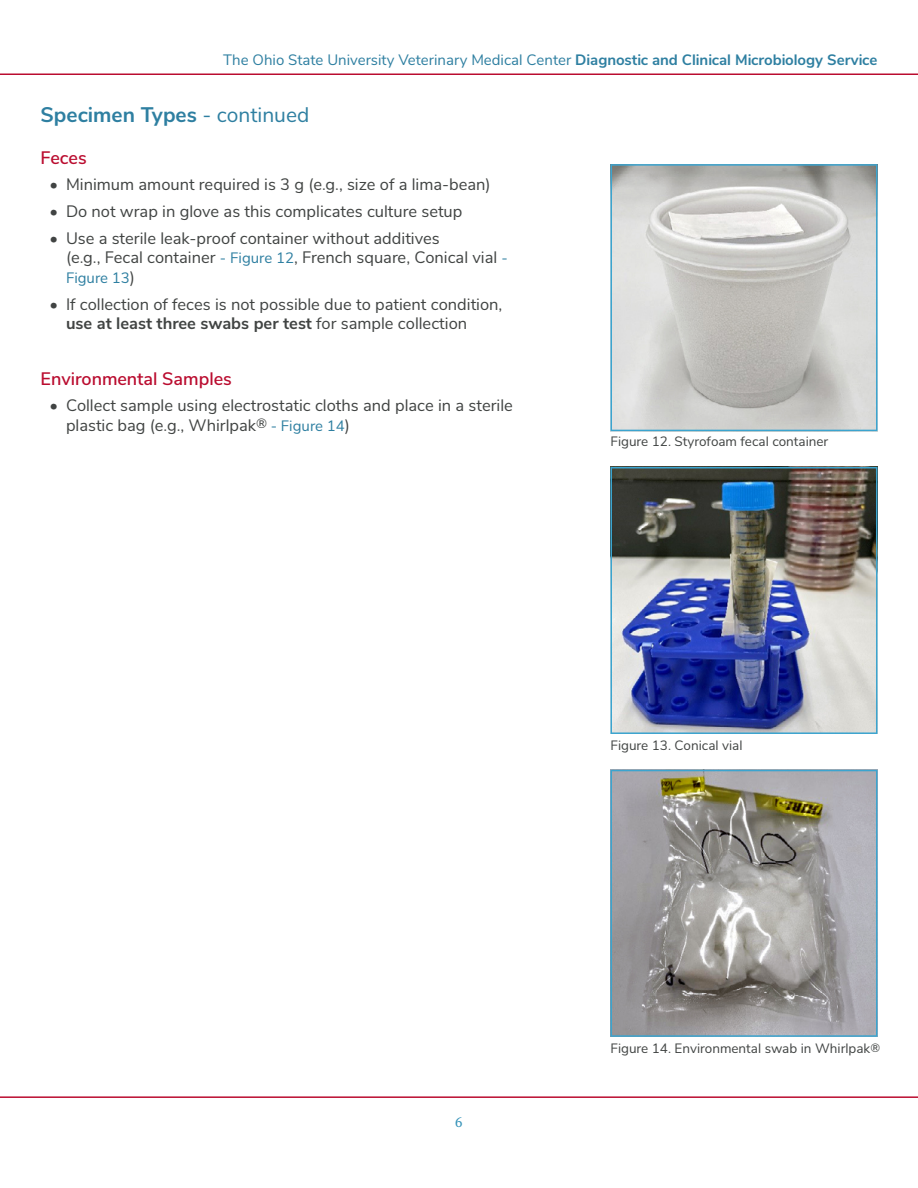
<style>
.page{position:relative;width:918px;height:1188px;background:#fff}
.page>*{position:absolute;margin:0;border:0;box-sizing:border-box;transform-origin:0 0}
.t1{font:700 21px "Buckeye Sans";color:#2e7fa1}
.t2{font:600 18px "Buckeye Sans";color:#ba0c2f}
.t3{font:16.5px/19.8px "Buckeye Sans";color:#414443}
.t4{font:15px "Buckeye Sans";color:#2e7fa1}
.t5{font:15px "Buckeye Serif";color:#3492b8}
.t6{font:13.5px "Buckeye Sans";color:#414443}
.s1{font-weight:700}
.s2{font-weight:400}
.s3{font-size:15px;color:#2e7fa1}
.s4{font-size:16.5px;color:#414443}
.s5{font-size:12px}
</style>
<div class="page">
<img style="left:613px;top:470px;width:262px;height:261px">
<div style="left:610px;top:467px;width:268px;height:267px;border:2px solid #3ba4cf"></div>
<img style="left:613px;top:167px;width:262px;height:261px">
<div style="left:610px;top:164px;width:268px;height:267px;border:2px solid #3ba4cf"></div>
<img style="left:613px;top:773px;width:262px;height:261px">
<div style="left:610px;top:770px;width:268px;height:267px;border:2px solid #3ba4cf"></div>
<hr style="left:0;top:1096px;width:918px;height:2px;background:#ba0c2f">
<hr style="left:0;top:74px;width:918px;height:1px;background:#ba0c2f">
<p class="t4" style="left:223px;top:49px;width:656px">The Ohio State University Veterinary Medical Center <span class="s1">Diagnostic and Clinical Microbiology Service</span></p>
<p class="t1" style="left:40px;top:100px;width:270px">Specimen Types <span class="s2">- continued</span></p>
<p class="t2" style="left:40px;top:144px;width:48px">Feces</p>
<p class="t3" style="left:50px;top:174px;width:443px">• Minimum amount required is 3 g (e.g., size of a lima-bean)</p>
<p class="t3" style="left:50px;top:200px;width:415px">• Do not wrap in glove as this complicates culture setup</p>
<p class="t3" style="left:66px;top:227px;width:444px;text-indent:-16px">• Use a sterile leak-proof container without additives<br>(e.g., Fecal container <span class="s3">- Figure 12</span>, French square, Conical vial <span class="s3">-</span></p>
<p class="t4" style="left:66px;top:267px;width:71px">Figure 13<span class="s4">)</span></p>
<p class="t3" style="left:66px;top:293px;width:438px;text-indent:-16px">• If collection of feces is not possible due to patient condition, <span class="s1">use at least three swabs per test</span> for sample collection</p>
<p class="t2" style="left:40px;top:365px;width:193px">Environmental Samples</p>
<p class="t3" style="left:66px;top:395px;width:448px;text-indent:-16px">• Collect sample using electrostatic cloths and place in a sterile plastic bag (e.g., Whirlpak<sup>®</sup> <span class="s3">- Figure 14</span>)</p>
<p class="t6" style="left:610px;top:432px;width:219px">Figure 12. Styrofoam fecal container</p>
<p class="t6" style="left:610px;top:735px;width:134px">Figure 13. Conical vial</p>
<p class="t5" style="left:455px;top:1112px;width:9px">6</p>
<p class="t6" style="left:610px;top:1039px;width:271px">Figure 14. Environmental swab in Whirlpak<span class="s5">®</span></p>
</div>
